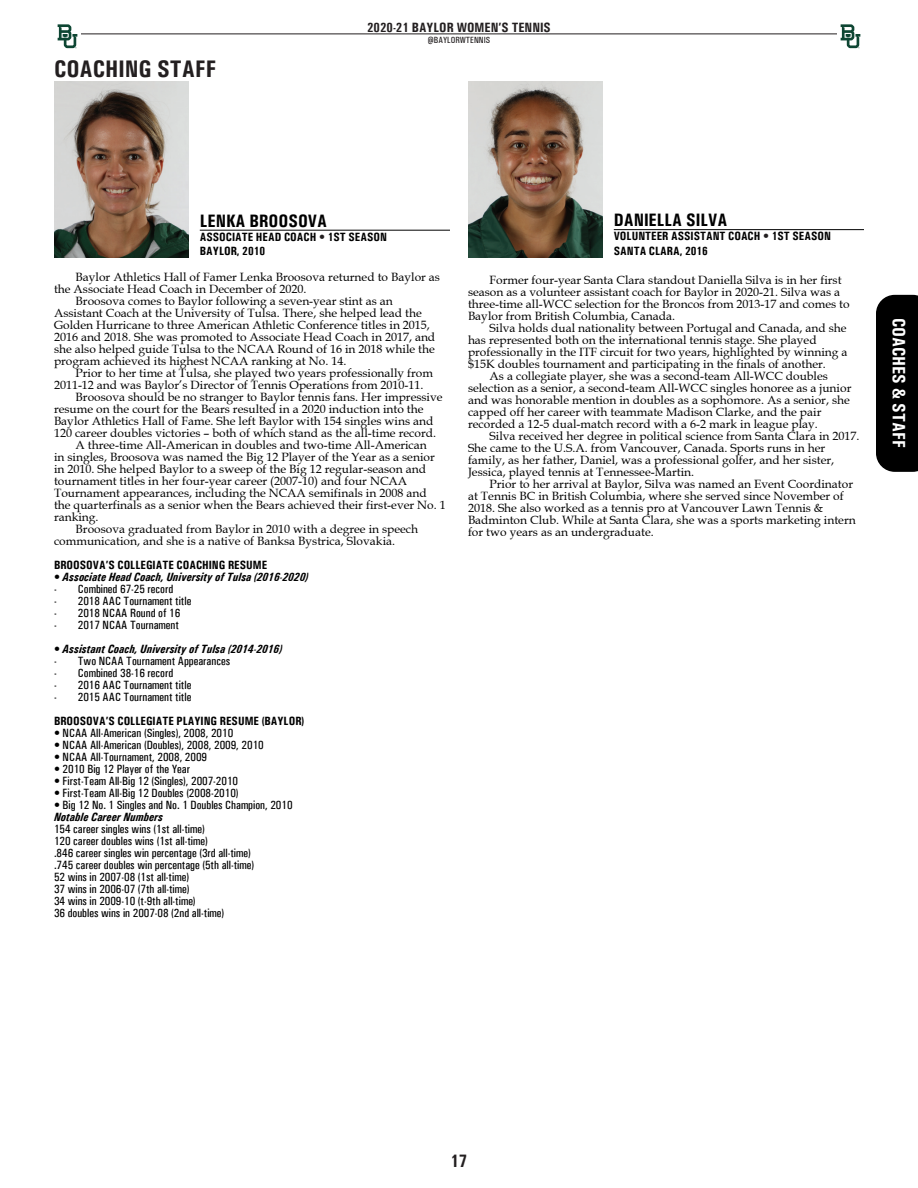
<style>
.page{position:relative;width:918px;height:1188px;background:#fff}
.page>*{position:absolute;margin:0;border:0;box-sizing:border-box;transform-origin:0 0}
.t1{font:700 condensed 24px "Univers";color:#231f20}
.t2{font:700 condensed 18px "Univers";color:#000}
.t3{font:700 condensed 18px "Univers";color:#fff}
.t4{font:700 condensed 18px "Univers";color:#231f20}
.t5{font:700 condensed 13.5px "Univers";color:#231f20}
.t6{font:12px/12px "Book Antiqua";color:#000}
.t7{font:500 condensed 12px/12px "Univers";color:#000}
.t8{font:700 condensed 12px/14.4px "Univers";color:#000}
.t9{font:italic 700 condensed 12px "Univers";color:#000}
.t10{font:500 condensed 9px "Univers";color:#231f20}
.s1{color:#231f20}
.s2{font-weight:500;font-style:normal}
</style>
<div class="page">
<hr style="left:81px;top:34px;width:756px;height:1px;background:#231f20">
<svg style="left:58px;top:24px;width:19px;height:24px"></svg>
<svg style="left:841px;top:24px;width:19px;height:24px"></svg>
<hr style="left:200px;top:230px;width:250px;height:1px;background:#000">
<hr style="left:614px;top:229px;width:250px;height:1px;background:#000">
<img style="left:54px;top:82px;width:135px;height:175px">
<img style="left:468px;top:82px;width:135px;height:175px">
<div style="left:876px;top:295px;width:42px;height:177px;background:#000"></div>
<h1 class="t1" style="left:54px;top:54px;width:164px">COACHING STAFF</h1>
<p class="t5" style="left:367px;top:19px;width:185px">2020-21 BAYLOR WOMEN’S TENNIS</p>
<p class="t10" style="left:428px;top:35px;width:64px">@BAYLORWTENNIS</p>
<h2 class="t2" style="left:200px;top:210px;width:129px">LENKA BROOSOVA</h2>
<p class="t8" style="left:200px;top:230px;width:189px">ASSOCIATE HEAD COACH <span class="s1">•</span> 1ST SEASON<br>BAYLOR, 2010</p>
<p class="t6" style="left:76px;top:271px;width:366px">Baylor Athletics Hall of Famer Lenka Broosova returned to Baylor as</p>
<p class="t6" style="left:54px;top:283px;width:254px">the Associate Head Coach in December of 2020.</p>
<p class="t6" style="left:76px;top:295px;width:319px">Broosova comes to Baylor following a seven-year stint as an</p>
<p class="t6" style="left:54px;top:307px;width:369px">Assistant Coach at the University of Tulsa. There, she helped lead the</p>
<p class="t6" style="left:54px;top:319px;width:377px">Golden Hurricane to three American Athletic Conference titles in 2015,</p>
<p class="t6" style="left:54px;top:331px;width:383px">2016 and 2018. She was promoted to Associate Head Coach in 2017, and</p>
<p class="t6" style="left:54px;top:343px;width:382px">she also helped guide Tulsa to the NCAA Round of 16 in 2018 while the</p>
<p class="t6" style="left:54px;top:355px;width:294px">program achieved its highest NCAA ranking at No. 14.</p>
<p class="t6" style="left:76px;top:367px;width:359px">Prior to her time at Tulsa, she played two years professionally from</p>
<p class="t6" style="left:54px;top:379px;width:371px">2011-12 and was Baylor’s Director of Tennis Operations from 2010-11.</p>
<p class="t6" style="left:76px;top:391px;width:369px">Broosova should be no stranger to Baylor tennis fans. Her impressive</p>
<p class="t6" style="left:54px;top:403px;width:371px">resume on the court for the Bears resulted in a 2020 induction into the</p>
<p class="t6" style="left:54px;top:415px;width:381px">Baylor Athletics Hall of Fame. She left Baylor with 154 singles wins and</p>
<p class="t6" style="left:54px;top:427px;width:384px">120 career doubles victories – both of which stand as the all-time record.</p>
<p class="t6" style="left:76px;top:439px;width:353px">A three-time All-American in doubles and two-time All-American</p>
<p class="t6" style="left:54px;top:451px;width:382px">in singles, Broosova was named the Big 12 Player of the Year as a senior</p>
<p class="t6" style="left:54px;top:463px;width:374px">in 2010. She helped Baylor to a sweep of the Big 12 regular-season and</p>
<p class="t6" style="left:54px;top:475px;width:355px">tournament titles in her four-year career (2007-10) and four NCAA</p>
<p class="t6" style="left:54px;top:487px;width:374px">Tournament appearances, including the NCAA semifinals in 2008 and</p>
<p class="t6" style="left:54px;top:499px;width:393px">the quarterfinals as a senior when the Bears achieved their first-ever No. 1</p>
<p class="t6" style="left:54px;top:511px;width:46px">ranking.</p>
<p class="t6" style="left:76px;top:523px;width:344px">Broosova graduated from Baylor in 2010 with a degree in speech</p>
<p class="t6" style="left:54px;top:535px;width:343px">communication, and she is a native of Banksa Bystrica, Slovakia.</p>
<p class="t8" style="left:54px;top:558px;width:215px">BROOSOVA’S COLLEGIATE COACHING RESUME</p>
<p class="t9" style="left:54px;top:570px;width:256px"><span class="s2">•</span> Associate Head Coach, University of Tulsa (2016-2020)</p>
<p class="t7" style="left:54px;top:583px;width:121px">- Combined 67-25 record</p>
<p class="t7" style="left:54px;top:595px;width:139px">- 2018 AAC Tournament title</p>
<p class="t7" style="left:54px;top:607px;width:128px">- 2018 NCAA Round of 16</p>
<p class="t7" style="left:54px;top:619px;width:126px">- 2017 NCAA Tournament</p>
<p class="t9" style="left:54px;top:642px;width:230px"><span class="s2">•</span> Assistant Coach, University of Tulsa (2014-2016)</p>
<p class="t7" style="left:54px;top:655px;width:178px">- Two NCAA Tournament Appearances</p>
<p class="t7" style="left:54px;top:667px;width:121px">- Combined 38-16 record</p>
<p class="t7" style="left:54px;top:679px;width:139px">- 2016 AAC Tournament title</p>
<p class="t7" style="left:54px;top:691px;width:139px">- 2015 AAC Tournament title</p>
<p class="t8" style="left:54px;top:714px;width:252px">BROOSOVA’S COLLEGIATE PLAYING RESUME (BAYLOR)</p>
<p class="t7" style="left:54px;top:727px;width:181px">• NCAA All-American (Singles), 2008, 2010</p>
<p class="t7" style="left:54px;top:739px;width:211px">• NCAA All-American (Doubles), 2008, 2009, 2010</p>
<p class="t7" style="left:54px;top:751px;width:155px">• NCAA All-Tournament, 2008, 2009</p>
<p class="t7" style="left:54px;top:763px;width:138px">• 2010 Big 12 Player of the Year</p>
<p class="t7" style="left:54px;top:775px;width:186px">• First-Team All-Big 12 (Singles), 2007-2010</p>
<p class="t7" style="left:54px;top:787px;width:186px">• First-Team All-Big 12 Doubles (2008-2010)</p>
<p class="t7" style="left:54px;top:799px;width:240px">• Big 12 No. 1 Singles and No. 1 Doubles Champion, 2010</p>
<p class="t9" style="left:54px;top:810px;width:111px">Notable Career Numbers</p>
<p class="t7" style="left:54px;top:823px;width:202px">154 career singles wins (1st all-time)<br>120 career doubles wins (1st all-time)<br>.846 career singles win percentage (3rd all-time) .745 career doubles win percentage (5th all-time)<br>52 wins in 2007-08 (1st all-time)<br>37 wins in 2006-07 (7th all-time)<br>34 wins in 2009-10 (t-9th all-time)<br>36 doubles wins in 2007-08 (2nd all-time)</p>
<h2 class="t2" style="left:614px;top:209px;width:115px">DANIELLA SILVA</h2>
<p class="t8" style="left:614px;top:229px;width:219px">VOLUNTEER ASSISTANT COACH <span class="s1">•</span> 1ST SEASON<br>SANTA CLARA, 2016</p>
<p class="t6" style="left:468px;top:274px;width:383px;text-indent:22px">Former four-year Santa Clara standout Daniella Silva is in her first season as a volunteer assistant coach for Baylor in 2020-21. Silva was a three-time all-WCC selection for the Broncos from 2013-17 and comes to Baylor from British Columbia, Canada.</p>
<p class="t6" style="left:490px;top:322px;width:358px">Silva holds dual nationality between Portugal and Canada, and she</p>
<p class="t6" style="left:468px;top:334px;width:350px">has represented both on the international tennis stage. She played</p>
<p class="t6" style="left:468px;top:346px;width:381px">professionally in the ITF circuit for two years, highlighted by winning a</p>
<p class="t6" style="left:468px;top:358px;width:359px">$15K doubles tournament and participating in the finals of another.</p>
<p class="t6" style="left:490px;top:370px;width:340px">As a collegiate player, she was a second-team All-WCC doubles</p>
<p class="t6" style="left:468px;top:382px;width:385px">selection as a senior, a second-team All-WCC singles honoree as a junior</p>
<p class="t6" style="left:468px;top:394px;width:383px">and was honorable mention in doubles as a sophomore. As a senior, she</p>
<p class="t6" style="left:468px;top:406px;width:355px">capped off her career with teammate Madison Clarke, and the pair</p>
<p class="t6" style="left:468px;top:418px;width:351px">recorded a 12-5 dual-match record with a 6-2 mark in league play.</p>
<p class="t6" style="left:490px;top:430px;width:371px">Silva received her degree in political science from Santa Clara in 2017.</p>
<p class="t6" style="left:468px;top:442px;width:359px">She came to the U.S.A. from Vancouver, Canada. Sports runs in her</p>
<p class="t6" style="left:468px;top:454px;width:368px">family, as her father, Daniel, was a professional golfer, and her sister,</p>
<p class="t6" style="left:468px;top:466px;width:228px">Jessica, played tennis at Tennessee-Martin.</p>
<p class="t6" style="left:490px;top:478px;width:365px">Prior to her arrival at Baylor, Silva was named an Event Coordinator</p>
<p class="t6" style="left:468px;top:490px;width:377px">at Tennis BC in British Columbia, where she served since November of</p>
<p class="t6" style="left:468px;top:502px;width:357px">2018. She also worked as a tennis pro at Vancouver Lawn Tennis &amp;</p>
<p class="t6" style="left:468px;top:514px;width:389px">Badminton Club. While at Santa Clara, she was a sports marketing intern</p>
<p class="t6" style="left:468px;top:526px;width:187px">for two years as an undergraduate.</p>
<h2 class="t3" style="left:910px;top:318px;width:132px;rotate:90deg">COACHES &amp; STAFF</h2>
<h2 class="t4" style="left:450px;top:1150px;width:19px">17</h2>
</div>
